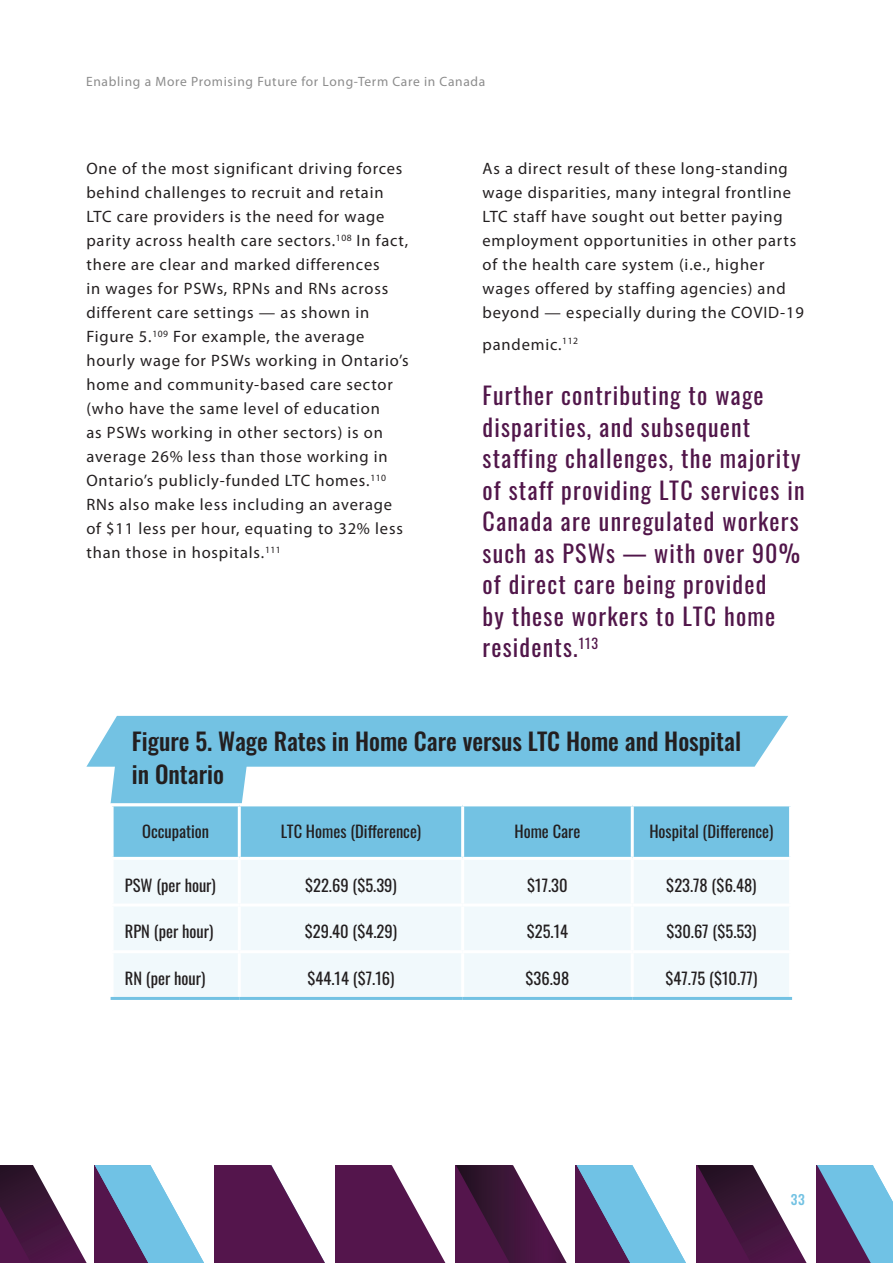
<style>
.page{position:relative;width:893px;height:1263px;background:#fff}
.page>*{position:absolute;margin:0;border:0;box-sizing:border-box;transform-origin:0 0}
.Pop_Out_-_Purple{font:24px/31.5px "Oswald";letter-spacing:.05em;color:#51164a}
.Header_3{font:500 24px/33px "Oswald";color:#231f20}
.Pop_Out_-_Purple-2{font:16.5px/24px "Myriad Pro";letter-spacing:.05em;color:#231f20}
.t1{font:16.5px "Oswald";color:#231f20}
.t2{font:13.5px "Myriad Pro";letter-spacing:.05em;color:#8c8c8c}
.t3{font:500 13.5px "Oswald";color:#73c2e3}
</style>
<div class="page">
<div style="left:575px;top:1165px;width:56px;height:98px;background:#54154c"></div>
<svg style="left:391px;top:1165px;width:54px;height:98px"></svg>
<div style="left:335px;top:1165px;width:56px;height:98px;background:#54154c"></div>
<div style="left:214px;top:1165px;width:55px;height:98px;background:#54154c"></div>
<svg style="left:95px;top:1165px;width:109px;height:98px"></svg>
<svg style="left:456px;top:1165px;width:111px;height:98px"></svg>
<svg style="left:577px;top:1165px;width:109px;height:98px"></svg>
<svg style="left:696px;top:1165px;width:111px;height:98px"></svg>
<svg style="left:0;top:1165px;width:87px;height:98px"></svg>
<svg style="left:269px;top:1165px;width:56px;height:98px"></svg>
<svg style="left:817px;top:1165px;width:76px;height:98px;background:#6d87b0"></svg>
<svg style="left:86px;top:716px;width:703px;height:141px"></svg>
<div style="left:114px;top:860px;width:675px;height:137px;background:#f1f9fc"></div>
<hr style="left:111px;top:803px;width:128px;height:3px;background:#fff">
<hr style="left:111px;top:806px;width:3px;height:51px;background:#fff">
<hr style="left:239px;top:803px;width:224px;height:3px;background:#fff">
<hr style="left:238px;top:806px;width:3px;height:51px;background:#fff">
<hr style="left:463px;top:803px;width:169px;height:3px;background:#fff">
<hr style="left:461px;top:806px;width:3px;height:51px;background:#fff">
<hr style="left:632px;top:803px;width:160px;height:3px;background:#fff">
<hr style="left:631px;top:806px;width:3px;height:51px;background:#fff">
<hr style="left:238px;top:860px;width:3px;height:43px;background:#fff">
<hr style="left:461px;top:860px;width:3px;height:43px;background:#fff">
<hr style="left:631px;top:860px;width:3px;height:43px;background:#fff">
<hr style="left:111px;top:903px;width:128px;height:3px;background:#fff">
<hr style="left:239px;top:903px;width:224px;height:3px;background:#fff">
<hr style="left:238px;top:906px;width:3px;height:44px;background:#fff">
<hr style="left:463px;top:903px;width:169px;height:3px;background:#fff">
<hr style="left:461px;top:906px;width:3px;height:44px;background:#fff">
<hr style="left:632px;top:903px;width:160px;height:3px;background:#fff">
<hr style="left:631px;top:906px;width:3px;height:44px;background:#fff">
<hr style="left:111px;top:950px;width:128px;height:3px;background:#fff">
<hr style="left:239px;top:950px;width:224px;height:3px;background:#fff">
<hr style="left:238px;top:953px;width:3px;height:44px;background:#fff">
<hr style="left:463px;top:950px;width:169px;height:3px;background:#fff">
<hr style="left:461px;top:953px;width:3px;height:44px;background:#fff">
<hr style="left:632px;top:950px;width:160px;height:3px;background:#fff">
<hr style="left:631px;top:953px;width:3px;height:44px;background:#fff">
<hr style="left:111px;top:997px;width:128px;height:3px;background:#73c2e3">
<hr style="left:239px;top:997px;width:224px;height:3px;background:#73c2e3">
<hr style="left:463px;top:997px;width:169px;height:3px;background:#73c2e3">
<hr style="left:632px;top:997px;width:160px;height:3px;background:#73c2e3">
<p class="t2" style="left:86px;top:73px;width:401px">Enabling a More Promising Future for Long-Term Care in Canada</p>
<p class="Pop_Out_-_Purple-2" style="left:86px;top:157px;width:324px">One of the most significant driving forces behind challenges to recruit and retain LTC care providers is the need for wage parity across health care sectors.<sup>108</sup> In fact, there are clear and marked differences<br>in wages for PSWs, RPNs and RNs across different care settings — as shown in Figure 5.<sup>109</sup> For example, the average hourly wage for PSWs working in Ontario’s home and community-based care sector (who have the same level of education<br>as PSWs working in other sectors) is on average 26% less than those working in Ontario’s publicly-funded LTC homes.<sup>110<br></sup>RNs also make less including an average of $11 less per hour, equating to 32% less than those in hospitals.<sup>111</sup></p>
<p class="Pop_Out_-_Purple-2" style="left:483px;top:157px;width:323px">As a direct result of these long-standing wage disparities, many integral frontline LTC staff have sought out better paying employment opportunities in other parts of the health care system (i.e., higher wages offered by staffing agencies) and beyond — especially during the COVID-19</p>
<p class="Pop_Out_-_Purple-2" style="left:483px;top:332px;width:97px">pandemic.<sup>112</sup></p>
<p class="Pop_Out_-_Purple" style="left:483px;top:378px;width:324px">Further contributing to wage disparities, and subsequent staffing challenges, the majority of staff providing LTC services in<br>Canada are unregulated workers such as PSWs — with over 90% of direct care being provided<br>by these workers to LTC home residents.<sup>113</sup></p>
<p class="Header_3" style="left:132px;top:726px;width:611px">Figure 5. Wage Rates in Home Care versus LTC Home and Hospital in Ontario</p>
<p class="t1" style="left:142px;top:817px;width:69px">Occupation</p>
<p class="t1" style="left:281px;top:817px;width:142px">LTC Homes (Difference)</p>
<p class="t1" style="left:514px;top:817px;width:67px">Home Care</p>
<p class="t1" style="left:649px;top:817px;width:126px">Hospital (Difference)</p>
<p class="t1" style="left:125px;top:870px;width:93px">PSW (per hour)</p>
<p class="t1" style="left:305px;top:870px;width:93px">$22.69 ($5.39)</p>
<p class="t1" style="left:527px;top:870px;width:42px">$17.30</p>
<p class="t1" style="left:666px;top:870px;width:92px">$23.78 ($6.48)</p>
<p class="t1" style="left:125px;top:917px;width:90px">RPN (per hour)</p>
<p class="t1" style="left:305px;top:917px;width:94px">$29.40 ($4.29)</p>
<p class="t1" style="left:527px;top:917px;width:43px">$25.14</p>
<p class="t1" style="left:666px;top:917px;width:92px">$30.67 ($5.53)</p>
<p class="t1" style="left:125px;top:963px;width:82px">RN (per hour)</p>
<p class="t1" style="left:307px;top:963px;width:89px">$44.14 ($7.16)</p>
<p class="t1" style="left:525px;top:963px;width:45px">$36.98</p>
<p class="t1" style="left:665px;top:963px;width:93px">$47.75 ($10.77)</p>
<p class="t3" style="left:791px;top:1192px;width:16px">33</p>
</div>
